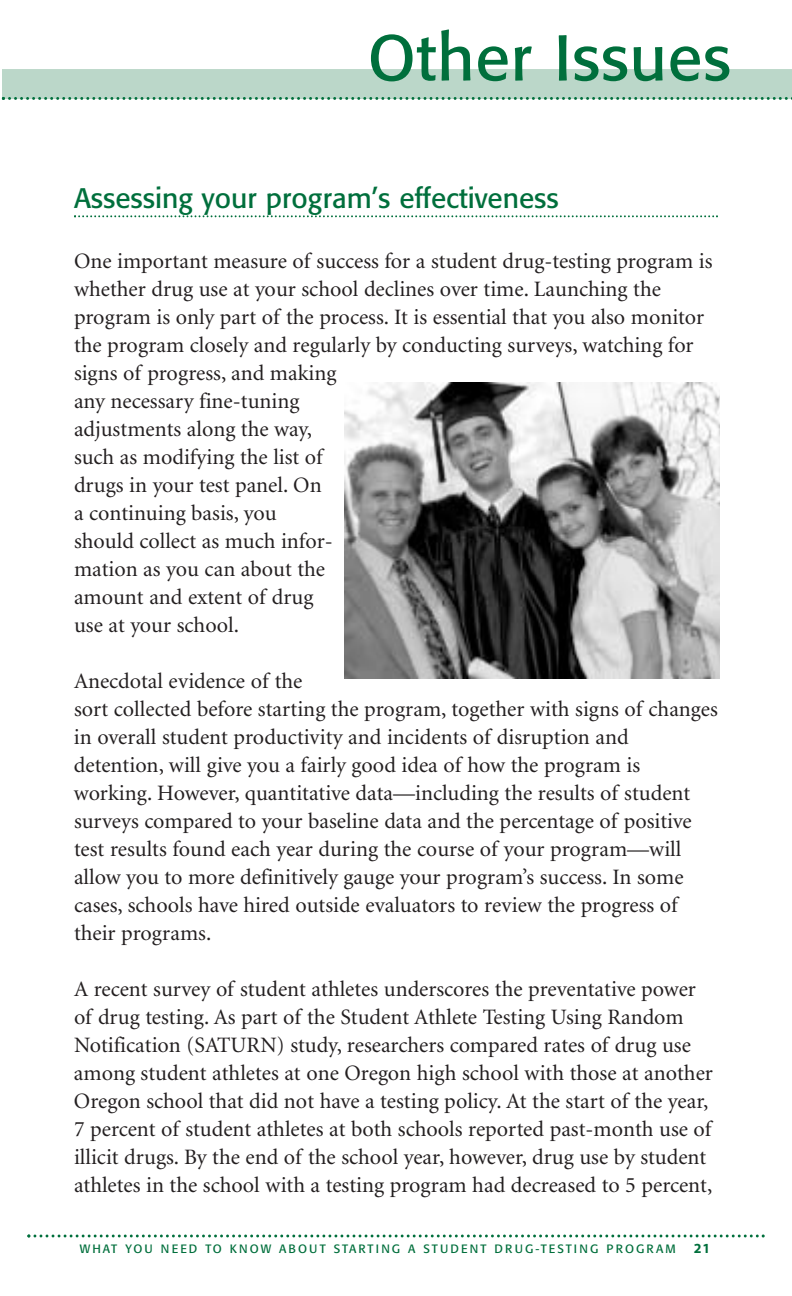
<style>
.page{position:relative;width:792px;height:1296px;background:#fff}
.page>*{position:absolute;margin:0;border:0;box-sizing:border-box;transform-origin:0 0}
.t1{font:64px "Formata";letter-spacing:.01em;color:#006f3c}
.t2{font:28px "Formata";color:#006f3c}
.t3{font:22px/28px "Minion";color:#231f20}
.t4{font:700 14px "Myriad";color:#006f3c}
.t5{font:12px "Formata";letter-spacing:.175em;color:#006f3c}
</style>
<div class="page">
<svg style="left:74px;top:215px;width:644px;height:2px"></svg>
<svg style="left:27px;top:1234px;width:738px;height:4px"></svg>
<div style="left:2px;top:69px;width:790px;height:30px;background:#bbd7c9"></div>
<svg style="left:2px;top:97px;width:790px;height:3px"></svg>
<img style="left:345px;top:382px;width:375px;height:296px">
<p class="t1" style="left:368px;top:31px;width:365px">Other Issues</p>
<h1 class="t2" style="left:74px;top:187px;width:486px">Assessing your program’s effectiveness</h1>
<p class="t3" style="left:74px;top:249px;width:640px">One important measure of success for a student drug-testing program is whether drug use at your school declines over time. Launching the program is only part of the process. It is essential that you also monitor the program closely and regularly by conducting surveys, watching for signs of progress, and making<br>any necessary fine-tuning<br>adjustments along the way,<br>such as modifying the list of<br>drugs in your test panel. On<br>a continuing basis, you<br>should collect as much infor-<br>mation as you can about the<br>amount and extent of drug<br>use at your school.</p>
<p class="t3" style="left:74px;top:669px;width:646px">Anecdotal evidence of the<br>sort collected before starting the program, together with signs of changes in overall student productivity and incidents of disruption and detention, will give you a fairly good idea of how the program is working. However, quantitative data—including the results of student surveys compared to your baseline data and the percentage of positive test results found each year during the course of your program—will allow you to more definitively gauge your program’s success. In some cases, schools have hired outside evaluators to review the progress of their programs.</p>
<p class="t3" style="left:74px;top:977px;width:640px">A recent survey of student athletes underscores the preventative power of drug testing. As part of the Student Athlete Testing Using Random Notification (SATURN) study, researchers compared rates of drug use among student athletes at one Oregon high school with those at another Oregon school that did not have a testing policy. At the start of the year, 7 percent of student athletes at both schools reported past-month use of illicit drugs. By the end of the school year, however, drug use by student athletes in the school with a testing program had decreased to 5 percent,</p>
<p class="t5" style="left:80px;top:1244px;width:598px">WHAT YOU NEED TO KNOW ABOUT STARTING A STUDENT DRUG-TESTING PROGRAM</p>
<p class="t4" style="left:694px;top:1243px;width:18px">21</p>
</div>
